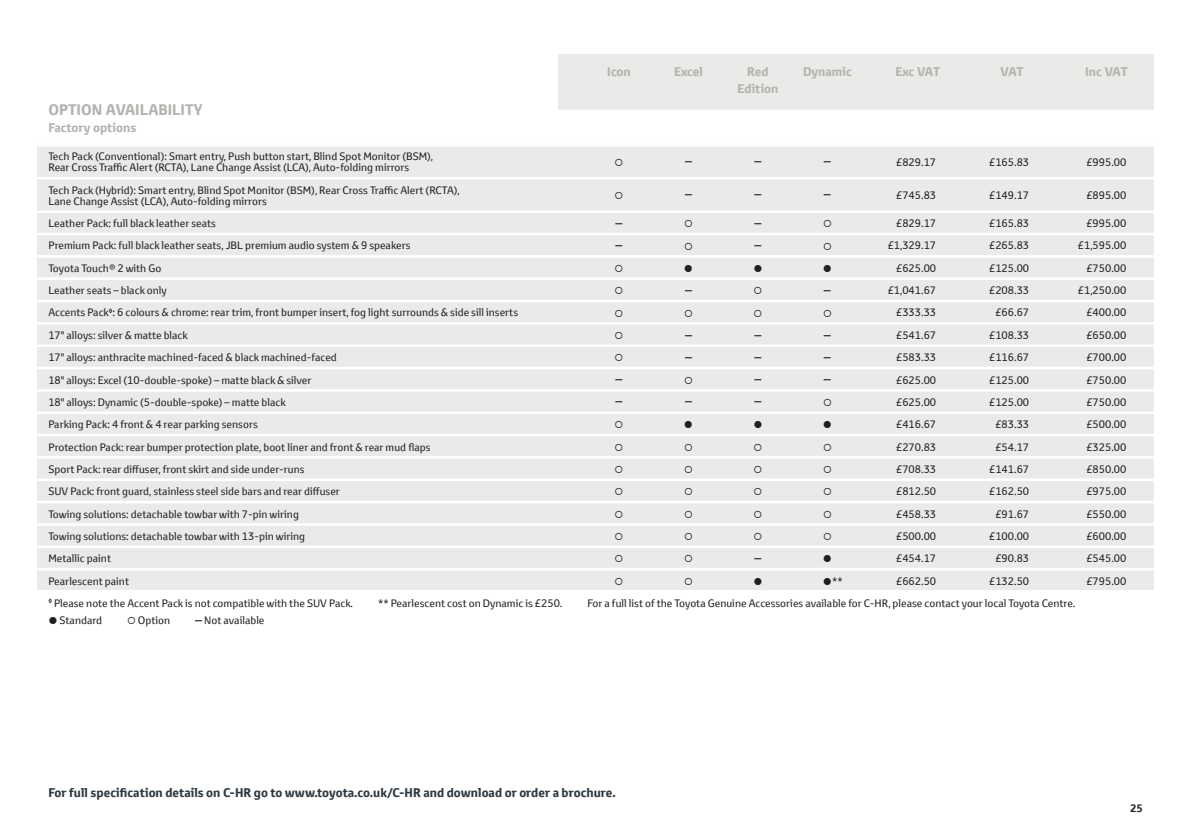
<style>
.page{position:relative;width:1191px;height:834px;background:#fff}
.page>*{position:absolute;margin:0;border:0;box-sizing:border-box;transform-origin:0 0}
.t1{font:700 14.88px "Toyota Text";color:#b1b4af}
.t2{font:14px "Toyota Text";color:#231f20}
.t3{font:700 12.25px "Toyota Text";color:#2d3941}
.t4{font:700 12.25px "Toyota Text";color:#b1b4af}
.t5{font:12.25px "Wingdings";color:#231f20}
.t6{font:10.5px/22.4px "Toyota Text";color:#231f20}
.t7{font:700 10.5px "Toyota Text";color:#231f20}
.s1{font-size:14px}
</style>
<div class="page">
<div style="left:37px;top:143px;width:1116px;height:447px;background:#eaebe9"></div>
<div style="left:558px;top:54px;width:595px;height:56px;background:#eaebe9"></div>
<hr style="left:37px;top:143px;width:1116px;height:4px;background:#fff">
<hr style="left:37px;top:177px;width:1116px;height:2px;background:#fff">
<hr style="left:37px;top:210px;width:1116px;height:3px;background:#fff">
<hr style="left:37px;top:233px;width:1116px;height:2px;background:#fff">
<hr style="left:37px;top:255px;width:1116px;height:2px;background:#fff">
<hr style="left:37px;top:277px;width:1116px;height:3px;background:#fff">
<hr style="left:37px;top:300px;width:1116px;height:2px;background:#fff">
<hr style="left:37px;top:322px;width:1116px;height:2px;background:#fff">
<hr style="left:37px;top:344px;width:1116px;height:3px;background:#fff">
<hr style="left:37px;top:366px;width:1116px;height:3px;background:#fff">
<hr style="left:37px;top:389px;width:1116px;height:2px;background:#fff">
<hr style="left:37px;top:411px;width:1116px;height:3px;background:#fff">
<hr style="left:37px;top:433px;width:1116px;height:3px;background:#fff">
<hr style="left:37px;top:456px;width:1116px;height:2px;background:#fff">
<hr style="left:37px;top:478px;width:1116px;height:3px;background:#fff">
<hr style="left:37px;top:500px;width:1116px;height:3px;background:#fff">
<hr style="left:37px;top:523px;width:1116px;height:2px;background:#fff">
<hr style="left:37px;top:545px;width:1116px;height:3px;background:#fff">
<hr style="left:37px;top:567px;width:1116px;height:3px;background:#fff">
<p class="t4" style="left:607px;top:64px;width:25px">Icon</p>
<p class="t4" style="left:674px;top:64px;width:30px">Excel</p>
<p class="t4" style="left:747px;top:64px;width:23px">Red</p>
<p class="t4" style="left:803px;top:64px;width:50px">Dynamic</p>
<p class="t4" style="left:895px;top:64px;width:46px">Exc VAT</p>
<p class="t4" style="left:1000px;top:64px;width:24px">VAT</p>
<p class="t4" style="left:1085px;top:64px;width:44px">Inc VAT</p>
<p class="t4" style="left:737px;top:80px;width:42px">Edition</p>
<h1 class="t1" style="left:48px;top:100px;width:156px">OPTION AVAILABILITY</h1>
<p class="t4" style="left:48px;top:120px;width:89px">Factory options</p>
<p class="t6" style="left:48px;top:145px;width:386px">Tech Pack (Conventional): Smart entry, Push button start, Blind Spot Monitor (BSM),</p>
<h2 class="t2" style="left:685px;top:151px;width:8px">–</h2>
<h2 class="t2" style="left:754px;top:151px;width:8px">–</h2>
<h2 class="t2" style="left:824px;top:151px;width:8px">–</h2>
<p class="t6" style="left:896px;top:151px;width:42px">£829.17</p>
<p class="t6" style="left:989px;top:151px;width:42px">£165.83</p>
<p class="t6" style="left:1086px;top:151px;width:42px">£995.00</p>
<p class="t6" style="left:48px;top:156px;width:413px">Rear Cross Traffic Alert (RCTA), Lane Change Assist (LCA), Auto-folding mirrors<br>Tech Pack (Hybrid): Smart entry, Blind Spot Monitor (BSM), Rear Cross Traffic Alert (RCTA),</p>
<h2 class="t2" style="left:685px;top:185px;width:8px">–</h2>
<h2 class="t2" style="left:754px;top:185px;width:8px">–</h2>
<h2 class="t2" style="left:824px;top:185px;width:8px">–</h2>
<p class="t6" style="left:896px;top:184px;width:42px">£745.83</p>
<p class="t6" style="left:989px;top:184px;width:42px">£149.17</p>
<p class="t6" style="left:1086px;top:184px;width:42px">£895.00</p>
<p class="t6" style="left:48px;top:190px;width:220px">Lane Change Assist (LCA), Auto-folding mirrors<br>Leather Pack: full black leather seats</p>
<h2 class="t2" style="left:615px;top:213px;width:8px">–</h2>
<h2 class="t2" style="left:754px;top:213px;width:8px">–</h2>
<p class="t6" style="left:896px;top:212px;width:42px">£829.17</p>
<p class="t6" style="left:989px;top:212px;width:42px">£165.83</p>
<p class="t6" style="left:1086px;top:212px;width:42px">£995.00</p>
<p class="t6" style="left:48px;top:234px;width:364px">Premium Pack: full black leather seats, JBL premium audio system &amp; 9 speakers</p>
<h2 class="t2" style="left:615px;top:236px;width:8px">–</h2>
<h2 class="t2" style="left:754px;top:236px;width:8px">–</h2>
<p class="t6" style="left:887px;top:234px;width:50px">£1,329.17</p>
<p class="t6" style="left:989px;top:234px;width:42px">£265.83</p>
<p class="t6" style="left:1078px;top:234px;width:50px">£1,595.00</p>
<p class="t6" style="left:48px;top:256px;width:115px">Toyota Touch® 2 with Go</p>
<p class="t5" style="left:684px;top:262px;width:11px">●</p>
<p class="t5" style="left:753px;top:262px;width:11px">●</p>
<p class="t5" style="left:823px;top:262px;width:11px">●</p>
<p class="t6" style="left:896px;top:256px;width:42px">£625.00</p>
<p class="t6" style="left:989px;top:256px;width:42px">£125.00</p>
<p class="t6" style="left:1086px;top:256px;width:42px">£750.00</p>
<p class="t6" style="left:48px;top:279px;width:120px">Leather seats – black only</p>
<h2 class="t2" style="left:685px;top:280px;width:8px">–</h2>
<h2 class="t2" style="left:824px;top:280px;width:8px">–</h2>
<p class="t6" style="left:887px;top:279px;width:50px">£1,041.67</p>
<p class="t6" style="left:989px;top:279px;width:42px">£208.33</p>
<p class="t6" style="left:1078px;top:279px;width:50px">£1,250.00</p>
<p class="t6" style="left:48px;top:301px;width:471px">Accents Pack<sup>◊</sup>: 6 colours &amp; chrome: rear trim, front bumper insert, fog light surrounds &amp; side sill inserts</p>
<p class="t6" style="left:896px;top:301px;width:42px">£333.33</p>
<p class="t6" style="left:995px;top:301px;width:35px">£66.67</p>
<p class="t6" style="left:1086px;top:301px;width:42px">£400.00</p>
<p class="t6" style="left:48px;top:323px;width:141px">17" alloys: silver &amp; matte black</p>
<h2 class="t2" style="left:685px;top:325px;width:8px">–</h2>
<h2 class="t2" style="left:754px;top:325px;width:8px">–</h2>
<h2 class="t2" style="left:824px;top:325px;width:8px">–</h2>
<p class="t6" style="left:896px;top:323px;width:42px">£541.67</p>
<p class="t6" style="left:989px;top:323px;width:42px">£108.33</p>
<p class="t6" style="left:1086px;top:323px;width:42px">£650.00</p>
<p class="t6" style="left:48px;top:346px;width:290px">17" alloys: anthracite machined-faced &amp; black machined-faced</p>
<h2 class="t2" style="left:685px;top:347px;width:8px">–</h2>
<h2 class="t2" style="left:754px;top:347px;width:8px">–</h2>
<h2 class="t2" style="left:824px;top:347px;width:8px">–</h2>
<p class="t6" style="left:896px;top:346px;width:42px">£583.33</p>
<p class="t6" style="left:989px;top:346px;width:42px">£116.67</p>
<p class="t6" style="left:1086px;top:346px;width:42px">£700.00</p>
<p class="t6" style="left:48px;top:368px;width:265px">18" alloys: Excel (10-double-spoke) – matte black &amp; silver</p>
<h2 class="t2" style="left:615px;top:369px;width:8px">–</h2>
<h2 class="t2" style="left:754px;top:369px;width:8px">–</h2>
<h2 class="t2" style="left:824px;top:369px;width:8px">–</h2>
<p class="t6" style="left:896px;top:368px;width:42px">£625.00</p>
<p class="t6" style="left:989px;top:368px;width:42px">£125.00</p>
<p class="t6" style="left:1086px;top:368px;width:42px">£750.00</p>
<p class="t6" style="left:48px;top:390px;width:239px">18" alloys: Dynamic (5-double-spoke) – matte black</p>
<h2 class="t2" style="left:615px;top:391px;width:8px">–</h2>
<h2 class="t2" style="left:685px;top:391px;width:8px">–</h2>
<h2 class="t2" style="left:754px;top:391px;width:8px">–</h2>
<p class="t6" style="left:896px;top:390px;width:42px">£625.00</p>
<p class="t6" style="left:989px;top:390px;width:42px">£125.00</p>
<p class="t6" style="left:1086px;top:390px;width:42px">£750.00</p>
<p class="t6" style="left:48px;top:413px;width:211px">Parking Pack: 4 front &amp; 4 rear parking sensors</p>
<p class="t5" style="left:684px;top:418px;width:11px">●</p>
<p class="t5" style="left:753px;top:418px;width:11px">●</p>
<p class="t5" style="left:823px;top:418px;width:11px">●</p>
<p class="t6" style="left:896px;top:413px;width:42px">£416.67</p>
<p class="t6" style="left:995px;top:413px;width:35px">£83.33</p>
<p class="t6" style="left:1086px;top:413px;width:42px">£500.00</p>
<p class="t6" style="left:48px;top:435px;width:384px">Protection Pack: rear bumper protection plate, boot liner and front &amp; rear mud flaps</p>
<p class="t6" style="left:896px;top:435px;width:42px">£270.83</p>
<p class="t6" style="left:995px;top:435px;width:35px">£54.17</p>
<p class="t6" style="left:1086px;top:435px;width:42px">£325.00</p>
<p class="t6" style="left:48px;top:457px;width:258px">Sport Pack: rear diffuser, front skirt and side under-runs</p>
<p class="t6" style="left:896px;top:457px;width:42px">£708.33</p>
<p class="t6" style="left:989px;top:457px;width:42px">£141.67</p>
<p class="t6" style="left:1086px;top:457px;width:42px">£850.00</p>
<p class="t6" style="left:48px;top:480px;width:293px">SUV Pack: front guard, stainless steel side bars and rear diffuser</p>
<p class="t6" style="left:896px;top:480px;width:42px">£812.50</p>
<p class="t6" style="left:989px;top:480px;width:42px">£162.50</p>
<p class="t6" style="left:1086px;top:480px;width:42px">£975.00</p>
<p class="t6" style="left:48px;top:502px;width:252px">Towing solutions: detachable towbar with 7-pin wiring</p>
<p class="t6" style="left:896px;top:502px;width:42px">£458.33</p>
<p class="t6" style="left:995px;top:502px;width:35px">£91.67</p>
<p class="t6" style="left:1086px;top:502px;width:42px">£550.00</p>
<p class="t6" style="left:48px;top:524px;width:258px">Towing solutions: detachable towbar with 13-pin wiring</p>
<p class="t6" style="left:896px;top:524px;width:42px">£500.00</p>
<p class="t6" style="left:989px;top:524px;width:42px">£100.00</p>
<p class="t6" style="left:1086px;top:524px;width:42px">£600.00</p>
<p class="t6" style="left:48px;top:547px;width:64px">Metallic paint</p>
<h2 class="t2" style="left:754px;top:548px;width:8px">–</h2>
<p class="t5" style="left:823px;top:552px;width:11px">●</p>
<p class="t6" style="left:896px;top:547px;width:42px">£454.17</p>
<p class="t6" style="left:995px;top:547px;width:35px">£90.83</p>
<p class="t6" style="left:1086px;top:547px;width:42px">£545.00</p>
<p class="t6" style="left:48px;top:569px;width:82px">Pearlescent paint</p>
<p class="t5" style="left:753px;top:574px;width:11px">●</p>
<p class="t6" style="left:823px;top:569px;width:21px">●**</p>
<p class="t6" style="left:896px;top:569px;width:42px">£662.50</p>
<p class="t6" style="left:989px;top:569px;width:42px">£132.50</p>
<p class="t6" style="left:1086px;top:569px;width:42px">£795.00</p>
<p class="t6" style="left:48px;top:591px;width:306px"><sup>◊</sup> Please note the Accent Pack is not compatible with the SUV Pack.</p>
<p class="t6" style="left:378px;top:591px;width:186px">** Pearlescent cost on Dynamic is £250.</p>
<p class="t6" style="left:587px;top:591px;width:489px">For a full list of the Toyota Genuine Accessories available for C-HR, please contact your local Toyota Centre.</p>
<p class="t6" style="left:48px;top:608px;width:55px">● Standard</p>
<p class="t6" style="left:127px;top:608px;width:45px">○ Option</p>
<p class="t6" style="left:195px;top:608px;width:71px"><span class="s1">–</span> Not available</p>
<p class="t3" style="left:48px;top:784px;width:569px">For full specification details on C-HR go to www.toyota.co.uk/C-HR and download or order a brochure.</p>
<p class="t7" style="left:1130px;top:801px;width:14px">25</p>
</div>
